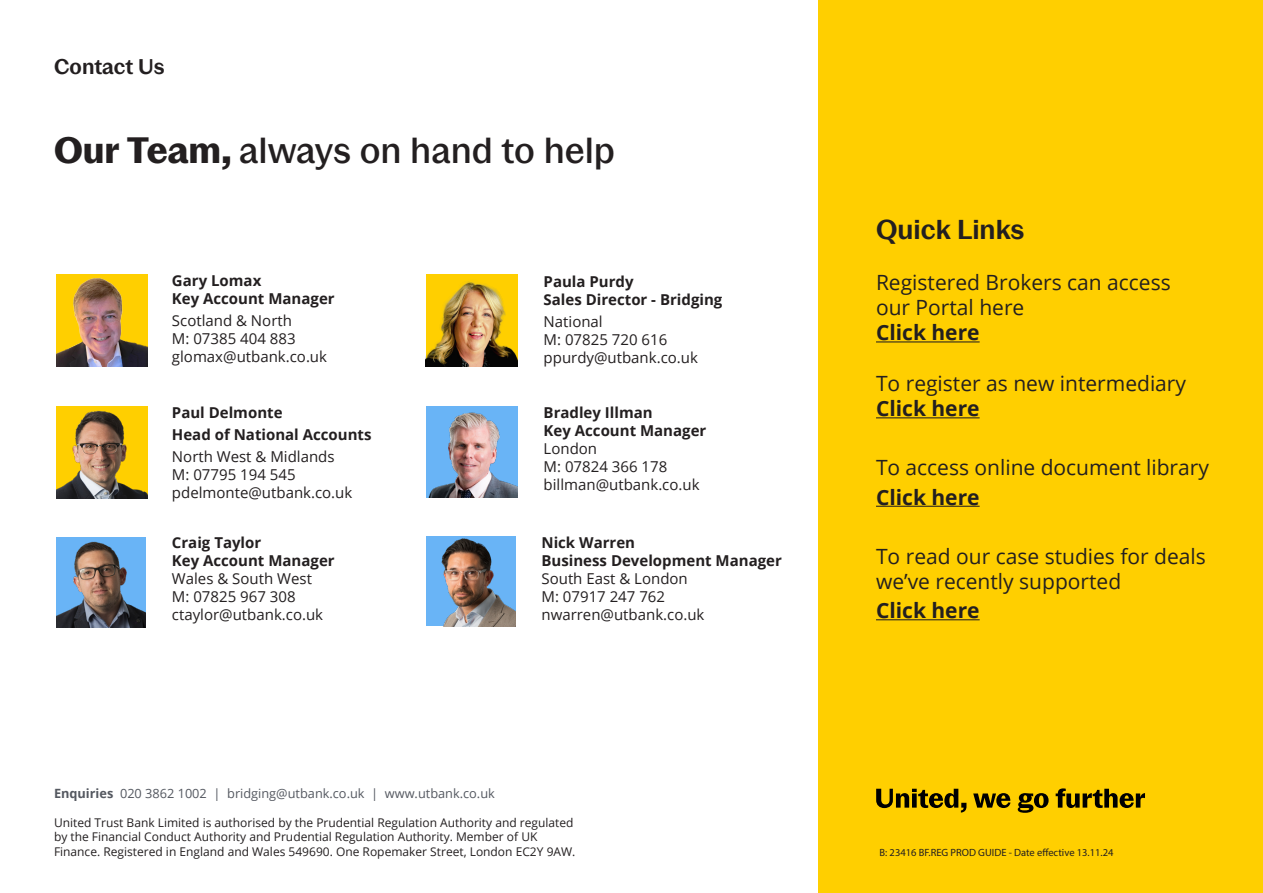
<style>
.page{position:relative;width:1263px;height:893px;background:#fff}
.page>*{position:absolute;margin:0;border:0;box-sizing:border-box;transform-origin:0 0}
.t1{font:500 36px "Pastiche Grotesque";color:#231f20}
.t2{font:600 27px "Pastiche Grotesque";color:#231f20}
.t3{font:21px/25.2px "Open Sans";color:#231f20}
.t4{font:700 21px "Open Sans";color:#231f20}
.t5{font:600 21px "Pastiche Grotesque";color:#231f20}
.t6{font:15px "Open Sans";color:#231f20}
.t7{font:700 15px/18px "Open Sans";color:#231f20}
.t8{font:12.75px "Open Sans";color:#545860}
.t9{font:12px/14.4px "Open Sans";color:#231f20}
.t10{font:10.5px "Myriad Pro";color:#231f20}
.s1{font-weight:700}
.s2{font-weight:400}
</style>
<div class="page">
<div style="left:818px;top:0;width:445px;height:893px;background:#ffcf00"></div>
<hr style="left:876px;top:341px;width:104px;height:1px;background:#231f20">
<hr style="left:876px;top:417px;width:104px;height:1px;background:#231f20">
<hr style="left:876px;top:506px;width:104px;height:1px;background:#231f20">
<hr style="left:876px;top:619px;width:104px;height:1px;background:#231f20">
<svg style="left:876px;top:789px;width:90px;height:24px"></svg>
<svg style="left:973px;top:793px;width:37px;height:15px"></svg>
<svg style="left:1018px;top:793px;width:30px;height:20px"></svg>
<svg style="left:1056px;top:788px;width:89px;height:20px"></svg>
<img style="left:426px;top:275px;width:91px;height:91px">
<img style="left:426px;top:406px;width:91px;height:91px">
<img style="left:56px;top:537px;width:90px;height:90px">
<div style="left:426px;top:536px;width:89px;height:90px;background:#69b4f6"></div>
<img style="left:441px;top:538px;width:74px;height:88px">
<div style="left:56px;top:274px;width:92px;height:92px;background:#ffcf00"></div>
<img style="left:56px;top:277px;width:92px;height:89px">
<div style="left:56px;top:406px;width:92px;height:92px;background:#ffcf00"></div>
<img style="left:56px;top:410px;width:92px;height:88px">
<p class="t5" style="left:54px;top:51px;width:112px">Contact Us</p>
<p class="t1" style="left:54px;top:124px;width:563px"><span class="s1">Our Team,</span> always on hand to help</p>
<p class="t7" style="left:172px;top:271px;width:91px">Gary Lomax</p>
<p class="t7" style="left:172px;top:289px;width:164px">Key Account Manager</p>
<p class="t6" style="left:172px;top:310px;width:122px">Scotland &amp; North</p>
<p class="t6" style="left:172px;top:328px;width:125px">M: 07385 404 883</p>
<p class="t6" style="left:172px;top:346px;width:157px">glomax@utbank.co.uk</p>
<p class="t7" style="left:172px;top:403px;width:112px">Paul Delmonte</p>
<p class="t7" style="left:172px;top:425px;width:201px">Head of National Accounts</p>
<p class="t6" style="left:172px;top:447px;width:164px">North West &amp; Midlands</p>
<p class="t6" style="left:172px;top:465px;width:125px">M: 07795 194 545</p>
<p class="t6" style="left:172px;top:483px;width:182px">pdelmonte@utbank.co.uk</p>
<p class="t7" style="left:172px;top:533px;width:91px">Craig Taylor</p>
<p class="t7" style="left:172px;top:551px;width:164px">Key Account Manager<br><span class="s2">Wales &amp; South West</span></p>
<p class="t6" style="left:172px;top:586px;width:125px">M: 07825 967 308</p>
<p class="t6" style="left:172px;top:604px;width:153px">ctaylor@utbank.co.uk</p>
<p class="t7" style="left:544px;top:272px;width:91px">Paula Purdy</p>
<p class="t7" style="left:544px;top:290px;width:180px">Sales Director - Bridging</p>
<p class="t6" style="left:544px;top:312px;width:61px">National</p>
<p class="t6" style="left:544px;top:330px;width:125px">M: 07825 720 616</p>
<p class="t6" style="left:544px;top:348px;width:156px">ppurdy@utbank.co.uk</p>
<p class="t7" style="left:544px;top:403px;width:111px">Bradley Illman</p>
<p class="t7" style="left:544px;top:421px;width:164px">Key Account Manager</p>
<p class="t6" style="left:544px;top:438px;width:55px">London</p>
<p class="t6" style="left:544px;top:456px;width:125px">M: 07824 366 178</p>
<p class="t6" style="left:544px;top:474px;width:157px">billman@utbank.co.uk</p>
<p class="t7" style="left:541px;top:533px;width:95px">Nick Warren</p>
<p class="t7" style="left:541px;top:551px;width:242px">Business Development Manager</p>
<p class="t6" style="left:541px;top:568px;width:148px">South East &amp; London</p>
<p class="t6" style="left:541px;top:586px;width:125px">M: 07917 247 762</p>
<p class="t6" style="left:541px;top:604px;width:164px">nwarren@utbank.co.uk</p>
<p class="t8" style="left:54px;top:785px;width:442px"><span class="s1">Enquiries</span> 020 3862 1002 | bridging@utbank.co.uk | www.utbank.co.uk</p>
<p class="t9" style="left:54px;top:815px;width:523px">United Trust Bank Limited is authorised by the Prudential Regulation Authority and regulated by the Financial Conduct Authority and Prudential Regulation Authority. Member of UK<br>Finance. Registered in England and Wales 549690. One Ropemaker Street, London EC2Y 9AW.</p>
<p class="t2" style="left:876px;top:210px;width:150px">Quick Links</p>
<p class="t3" style="left:876px;top:269px;width:296px">Registered Brokers can access our Portal here<br><span class="s1">Click here</span></p>
<p class="t3" style="left:876px;top:370px;width:312px">To register as new intermediary<br><span class="s1">Click here</span></p>
<p class="t3" style="left:876px;top:454px;width:334px">To access online document library</p>
<p class="t4" style="left:876px;top:482px;width:105px">Click here</p>
<p class="t3" style="left:876px;top:543px;width:331px">To read our case studies for deals we’ve recently supported</p>
<p class="t4" style="left:876px;top:596px;width:105px">Click here</p>
<p class="t10" style="left:879px;top:846px;width:235px">B: 23416 BF.REG PROD GUIDE - Date effective 13.11.24</p>
</div>
